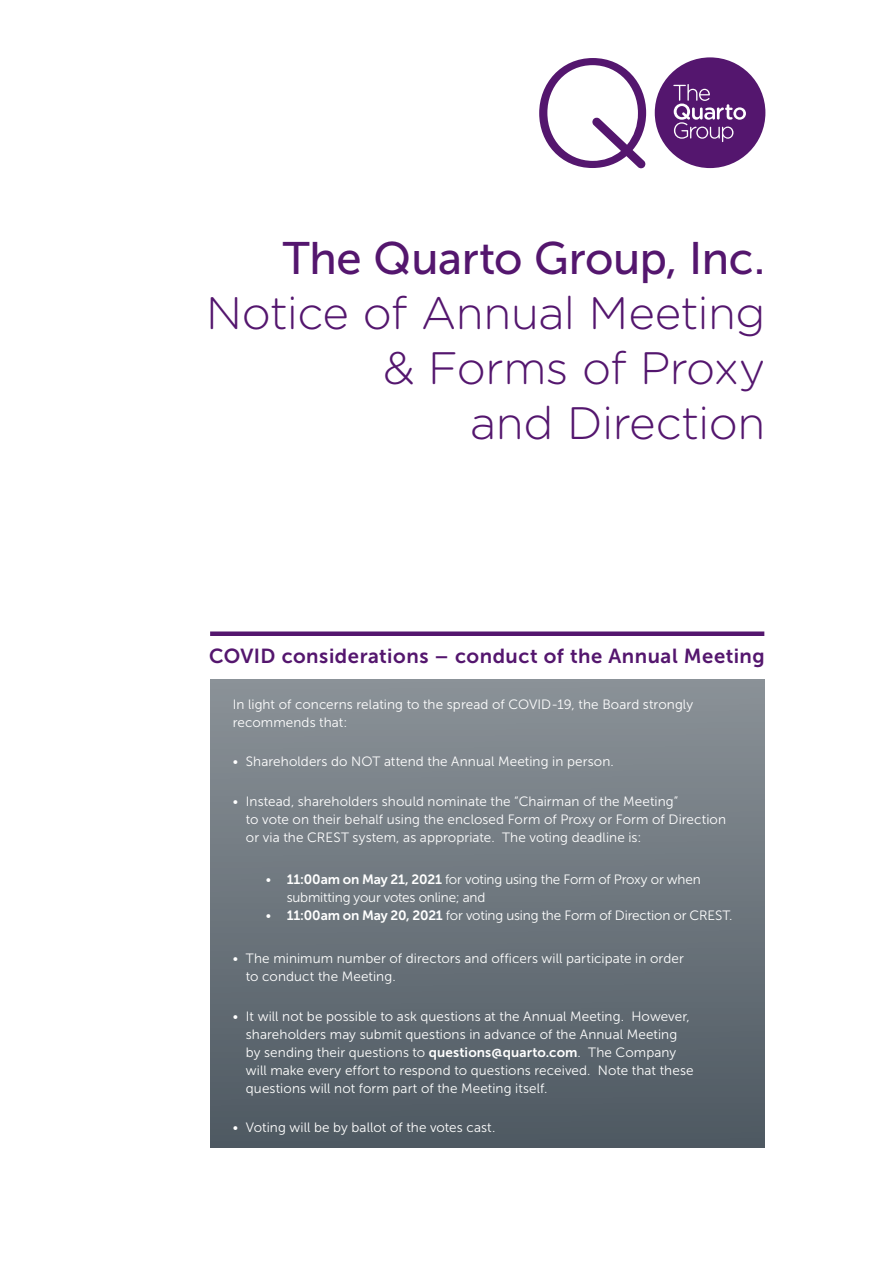
<style>
.page{position:relative;width:893px;height:1263px;background:#fff}
.page>*{position:absolute;margin:0;border:0;box-sizing:border-box;transform-origin:0 0}
.t1{font:300 45.45px/55.1px "Gotham Rounded";letter-spacing:-.015em;color:#54166e;text-align:right}
.t2{font:45.45px "Museo Sans 500";letter-spacing:-.01em;color:#54166e}
.t3{font:20.25px "Museo Sans 700";letter-spacing:.025em;color:#54166e}
.t4{font:13.5px/18px "Museo Sans 300";letter-spacing:.005em;color:#fff}
.t5{font:13.5px/18px "Museo Sans 300";letter-spacing:-.015em;color:#fff}
.s1{font-family:"Museo Sans 700"}
</style>
<div class="page">
<div style="left:210px;top:679px;width:554px;height:469px;background:linear-gradient(to bottom,#8b9298,#4e5961)"></div>
<div style="left:210px;top:631px;width:554px;height:5px;background:#54166e"></div>
<div style="left:655px;top:57px;width:110px;height:111px;background:#54166e;border-radius:50%"></div>
<svg style="left:673px;top:84px;width:73px;height:58px"></svg>
<svg style="left:539px;top:58px;width:107px;height:110px"></svg>
<h1 class="t2" style="left:283px;top:233px;width:484px">The Quarto Group, Inc.</h1>
<h1 class="t1" style="left:206px;top:283px;width:561px">Notice of Annual Meeting &amp; Forms of Proxy<br>and Direction</h1>
<h2 class="t3" style="left:209px;top:645px;width:557px">COVID considerations – conduct of the Annual Meeting</h2>
<p class="t4" style="left:233px;top:695px;width:462px">In light of concerns relating to the spread of COVID-19, the Board strongly recommends that:</p>
<p class="t4" style="left:233px;top:753px;width:383px">• Shareholders do NOT attend the Annual Meeting in person.</p>
<p class="t4" style="left:246px;top:792px;width:482px;text-indent:-13px">• Instead, shareholders should nominate the “Chairman of the Meeting”<br>to vote on their behalf using the enclosed Form of Proxy or Form of Direction or via the CREST system, as appropriate. The voting deadline is:</p>
<p class="t5" style="left:287px;top:871px;width:416px;text-indent:-21px">• <span class="s1">11:00am on May 21, 2021</span> for voting using the Form of Proxy or when submitting your votes online; and</p>
<p class="t5" style="left:266px;top:907px;width:468px">• <span class="s1">11:00am on May 20, 2021</span> for voting using the Form of Direction or CREST.</p>
<p class="t4" style="left:246px;top:949px;width:439px;text-indent:-13px">• The minimum number of directors and officers will participate in order to conduct the Meeting.</p>
<p class="t4" style="left:246px;top:1007px;width:449px;text-indent:-13px">• It will not be possible to ask questions at the Annual Meeting. However, shareholders may submit questions in advance of the Annual Meeting by sending their questions to <span class="s1">questions@quarto.com</span>. The Company will make every effort to respond to questions received. Note that these questions will not form part of the Meeting itself.</p>
<p class="t4" style="left:233px;top:1119px;width:264px">• Voting will be by ballot of the votes cast.</p>
</div>
